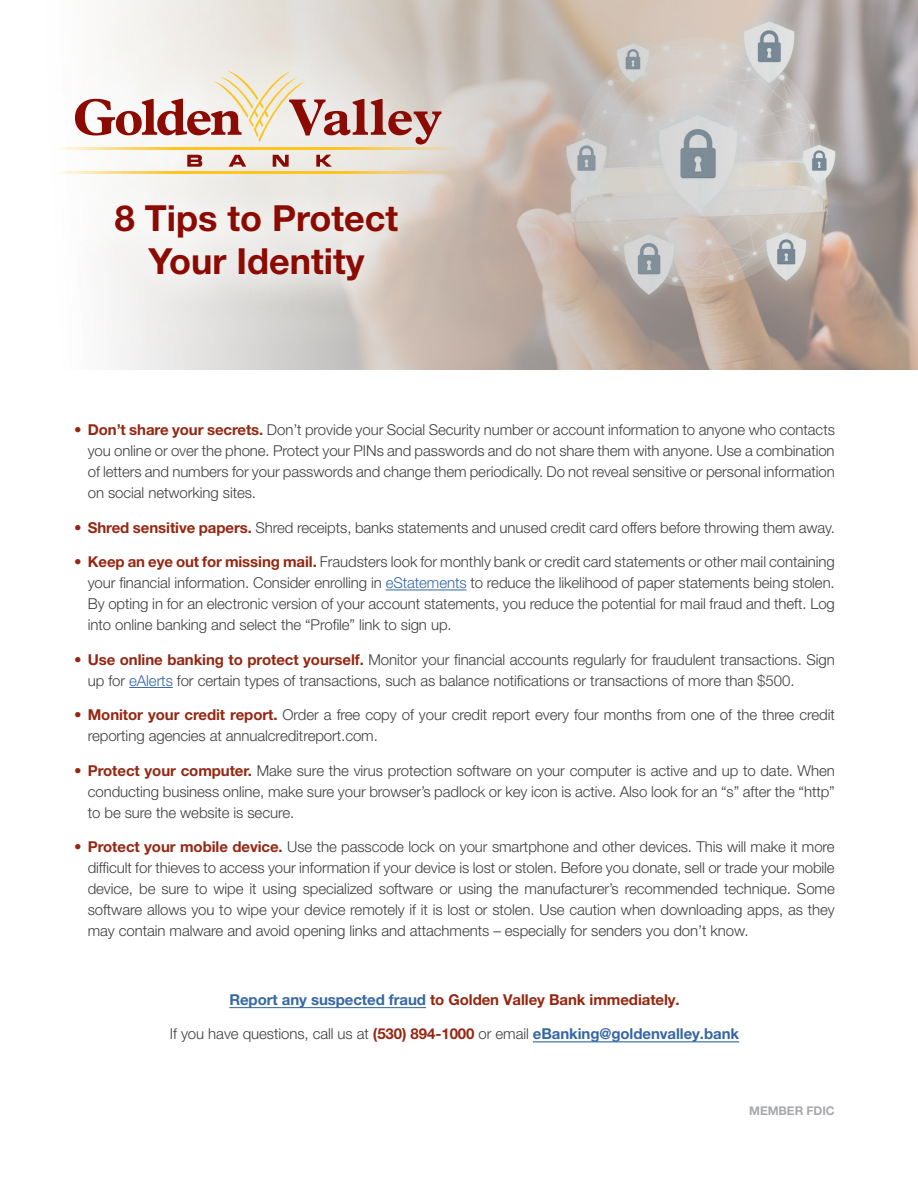
<style>
.page{position:relative;width:918px;height:1188px;background:#fff}
.page>*{position:absolute;margin:0;border:0;box-sizing:border-box;transform-origin:0 0}
.t1{font:700 36px "Helvetica Neue LT Std";color:#8b0a02}
.t2{font:300 15px/21px "Helvetica Neue LT Std";letter-spacing:-.005em;color:#3e3e3f;text-align:justify}
.t3{font:700 15px "Helvetica Neue LT Std";letter-spacing:-.005em;color:#952712}
.t4{font:700 12px "Helvetica Neue LT Std";letter-spacing:-.005em;color:#a8a9ad}
.s1{color:#952712}
.s2{font-weight:700;color:#952712}
.s3{color:#3667a4}
.s4{font-weight:700;color:#3667a4}
</style>
<div class="page">
<img style="left:107px;top:1px;width:811px;height:368px">
<hr style="left:386px;top:590px;width:81px;height:1px;background:#3667a4">
<hr style="left:129px;top:687px;width:44px;height:1px;background:#3667a4">
<div style="left:0;top:0;width:549px;height:270px;background:#fff;opacity:.7"></div>
<svg style="left:54px;top:172px;width:404px;height:2px"></svg>
<svg style="left:54px;top:148px;width:404px;height:1px"></svg>
<svg style="left:75px;top:71px;width:366px;height:74px"></svg>
<svg style="left:273px;top:155px;width:16px;height:12px"></svg>
<svg style="left:316px;top:155px;width:16px;height:12px"></svg>
<svg style="left:229px;top:155px;width:17px;height:12px"></svg>
<svg style="left:187px;top:155px;width:15px;height:12px"></svg>
<svg style="left:79px;top:167px;width:355px;height:149px"></svg>
<hr style="left:229px;top:1007px;width:197px;height:1px;background:#3667a4">
<hr style="left:533px;top:1042px;width:206px;height:1px;background:#3667a4">
<p class="t1" style="left:115px;top:196px;width:285px">8 Tips to Protect</p>
<p class="t1" style="left:149px;top:239px;width:218px">Your Identity</p>
<p class="t2" style="left:88px;top:419px;width:749px;text-indent:-14px"><span class="s1">•</span> <span class="s2">Don’t share your secrets.</span> Don’t provide your Social Security number or account information to anyone who contacts you online or over the phone. Protect your PINs and passwords and do not share them with anyone. Use a combination of letters and numbers for your passwords and change them periodically. Do not reveal sensitive or personal information on social networking sites.</p>
<p class="t2" style="left:74px;top:517px;width:762px"><span class="s1">•</span> <span class="s2">Shred sensitive papers.</span> Shred receipts, banks statements and unused credit card offers before throwing them away.</p>
<p class="t2" style="left:88px;top:551px;width:749px;text-indent:-14px"><span class="s1">•</span> <span class="s2">Keep an eye out for missing mail.</span> Fraudsters look for monthly bank or credit card statements or other mail containing your financial information. Consider enrolling in <span class="s3">eStatements</span> to reduce the likelihood of paper statements being stolen.<br>By opting in for an electronic version of your account statements, you reduce the potential for mail fraud and theft. Log into online banking and select the “Profile” link to sign up.</p>
<p class="t2" style="left:88px;top:649px;width:749px;text-indent:-14px"><span class="s1">•</span> <span class="s2">Use online banking to protect yourself.</span> Monitor your financial accounts regularly for fraudulent transactions. Sign up for <span class="s3">eAlerts</span> for certain types of transactions, such as balance notifications or transactions of more than $500.</p>
<p class="t2" style="left:88px;top:704px;width:749px;text-indent:-14px"><span class="s1">•</span> <span class="s2">Monitor your credit report.</span> Order a free copy of your credit report every four months from one of the three credit reporting agencies at annualcreditreport.com.</p>
<p class="t2" style="left:88px;top:760px;width:749px;text-indent:-14px"><span class="s1">•</span> <span class="s2">Protect your computer.</span> Make sure the virus protection software on your computer is active and up to date. When conducting business online, make sure your browser’s padlock or key icon is active. Also look for an “s” after the “http” to be sure the website is secure.</p>
<p class="t2" style="left:88px;top:836px;width:749px;text-indent:-14px"><span class="s1">•</span> <span class="s2">Protect your mobile device.</span> Use the passcode lock on your smartphone and other devices. This will make it more difficult for thieves to access your information if your device is lost or stolen. Before you donate, sell or trade your mobile device, be sure to wipe it using specialized software or using the manufacturer’s recommended technique. Some software allows you to wipe your device remotely if it is lost or stolen. Use caution when downloading apps, as they may contain malware and avoid opening links and attachments – especially for senders you don’t know.</p>
<p class="t3" style="left:229px;top:991px;width:452px"><span class="s3">Report any suspected fraud</span> to Golden Valley Bank immediately.</p>
<p class="t2" style="left:170px;top:1023px;width:571px">If you have questions, call us at <span class="s2">(530) 894-1000</span> or email <span class="s4">eBanking@goldenvalley.bank</span></p>
<p class="t4" style="left:749px;top:1103px;width:87px">MEMBER FDIC</p>
</div>
